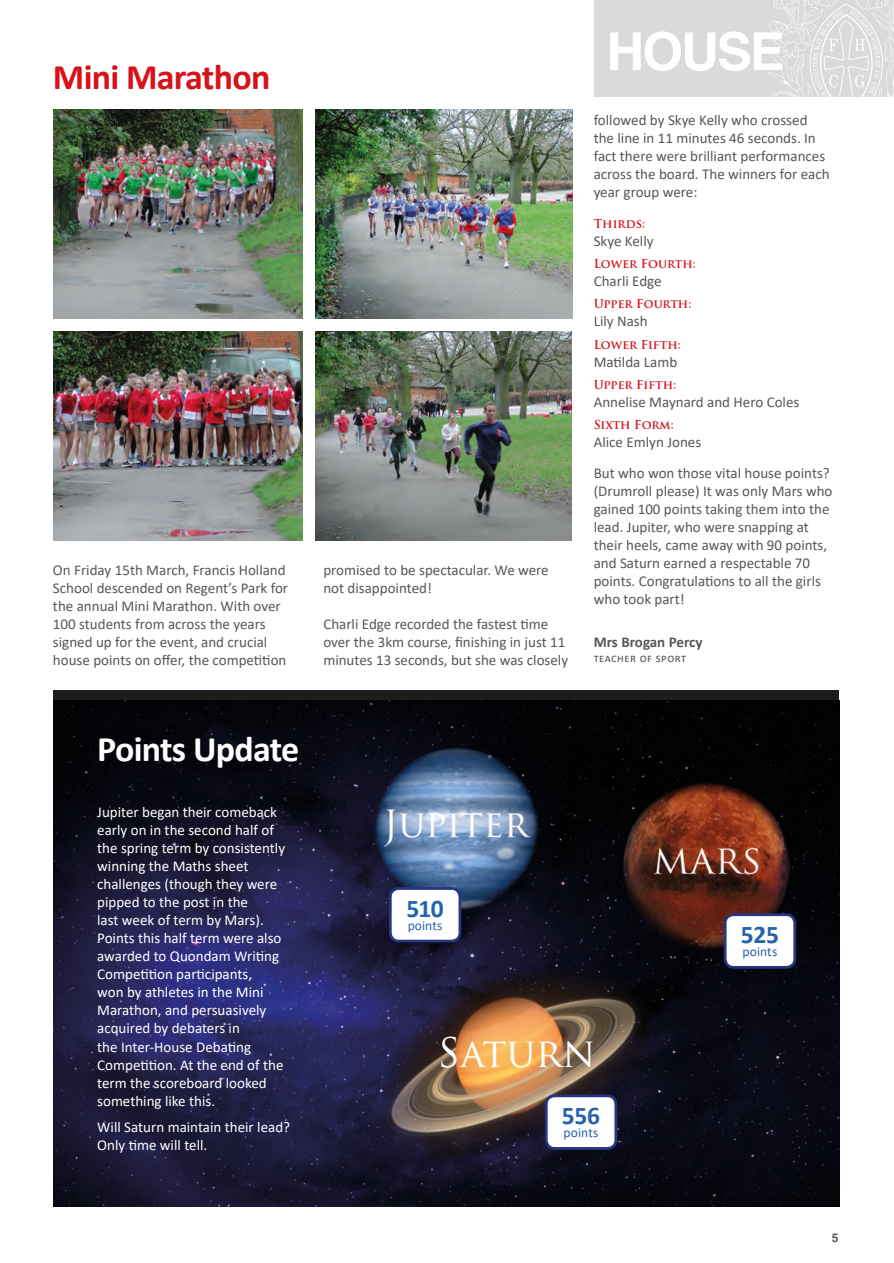
<style>
.page{position:relative;width:894px;height:1263px;background:#fff}
.page>*{position:absolute;margin:0;border:0;box-sizing:border-box;transform-origin:0 0}
.t1{font:700 52.5px "Helvetica";letter-spacing:-.04em;color:#fff}
.t2{font:39.6px "Trajan Pro";color:#fff}
.t3{font:700 36px "Calibri";letter-spacing:-.02em;color:#fff}
.t4{font:700 36px "Calibri";letter-spacing:-.02em;color:#d51318}
.t5{font:700 25.5px "Calibri";letter-spacing:-.015em;color:#2463ad}
.t6{font:15px/18px "Calibri";color:#575756}
.t7{font:15px/18px "Calibri";color:#fff}
.t8{font:700 15px "Calibri";color:#575756}
.t9{font:13.5px "Calibri";color:#2463ad}
.t10{font:700 12px "Trajan Pro";color:#d51318}
.t11{font:12px "Calibri";letter-spacing:.04em;color:#575756}
.t12{font:700 12px "Helvetica";color:#575756}
</style>
<div class="page">
<img style="left:54px;top:700px;width:784px;height:506px">
<img style="left:373px;top:746px;width:167px;height:165px">
<div style="left:390px;top:888px;width:70px;height:52px;background:#fff;border-radius:9px"></div>
<div style="left:389px;top:887px;width:72px;height:55px;border:3px solid #283583;border-radius:9px"></div>
<img style="left:368px;top:967px;width:289px;height:198px">
<img style="left:617px;top:778px;width:178px;height:175px">
<div style="left:725px;top:914px;width:69px;height:53px;background:#fff;border-radius:9px"></div>
<div style="left:723px;top:913px;width:72px;height:55px;border:3px solid #283583;border-radius:9px"></div>
<div style="left:546px;top:1095px;width:69px;height:53px;background:#fff;border-radius:9px"></div>
<div style="left:544px;top:1094px;width:73px;height:55px;border:3px solid #283583;border-radius:9px"></div>
<div style="left:593px;top:0;width:300px;height:97px;background:#dadada"></div>
<img style="left:54px;top:110px;width:248px;height:209px">
<img style="left:315px;top:110px;width:257px;height:209px">
<img style="left:54px;top:331px;width:248px;height:209px">
<img style="left:315px;top:331px;width:256px;height:209px">
<svg style="left:768px;top:0;width:126px;height:97px"></svg>
<h3 class="t4" style="left:53px;top:52px;width:219px">Mini Marathon</h3>
<p class="t6" style="left:53px;top:561px;width:237px">On Friday 15th March, Francis Holland School descended on Regent’s Park for the annual Mini Marathon. With over 100 students from across the years signed up for the event, and crucial house points on offer, the competition</p>
<p class="t6" style="left:323px;top:561px;width:227px">promised to be spectacular. We were not disappointed!</p>
<p class="t6" style="left:323px;top:615px;width:246px">Charli Edge recorded the fastest time over the 3km course, finishing in just 11 minutes 13 seconds, but she was closely</p>
<h1 class="t1" style="left:606px;top:20px;width:180px">HOUSE</h1>
<p class="t6" style="left:593px;top:111px;width:237px">followed by Skye Kelly who crossed the line in 11 minutes 46 seconds. In fact there were brilliant performances across the board. The winners for each year group were:</p>
<p class="t10" style="left:593px;top:216px;width:53px">Thirds:</p>
<p class="t6" style="left:593px;top:231px;width:61px">Skye Kelly</p>
<p class="t10" style="left:593px;top:256px;width:104px">Lower Fourth:</p>
<p class="t6" style="left:593px;top:272px;width:69px">Charli Edge</p>
<p class="t10" style="left:593px;top:296px;width:99px">Upper Fourth:</p>
<p class="t6" style="left:593px;top:312px;width:55px">Lily Nash</p>
<p class="t10" style="left:593px;top:337px;width:88px">Lower Fifth:</p>
<p class="t6" style="left:593px;top:352px;width:85px">Matilda Lamb</p>
<p class="t10" style="left:593px;top:377px;width:84px">Upper Fifth:</p>
<p class="t6" style="left:593px;top:392px;width:207px">Annelise Maynard and Hero Coles</p>
<p class="t10" style="left:593px;top:417px;width:81px">Sixth Form:</p>
<p class="t6" style="left:593px;top:426px;width:237px;line-height:30.8px">Alice Emlyn Jones<br>But who won those vital house points?</p>
<p class="t6" style="left:593px;top:481px;width:240px">(Drumroll please) It was only Mars who gained 100 points taking them into the lead. Jupiter, who were snapping at their heels, came away with 90 points, and Saturn earned a respectable 70 points. Congratulations to all the girls who took part!</p>
<p class="t8" style="left:593px;top:631px;width:110px">Mrs Brogan Percy</p>
<p class="t11" style="left:593px;top:649px;width:94px">teacher of sport</p>
<h3 class="t3" style="left:97px;top:724px;width:203px">Points Update</h3>
<p class="t7" style="left:97px;top:802px;width:189px">Jupiter began their comeback early on in the second half of the spring term by consistently winning the Maths sheet challenges (though they were pipped to the post in the<br>last week of term by Mars).<br>Points this half term were also awarded to Quondam Writing<br>Competition participants,<br>won by athletes in the Mini<br>Marathon, and persuasively acquired by debaters in<br>the Inter-House Debating<br>Competition. At the end of the term the scoreboard looked something like this.</p>
<p class="t7" style="left:97px;top:1117px;width:194px">Will Saturn maintain their lead?<br>Only time will tell.</p>
<h3 class="t5" style="left:406px;top:890px;width:39px">510</h3>
<p class="t9" style="left:407px;top:915px;width:36px">points</p>
<h2 class="t2" style="left:437px;top:1027px;width:159px">SATURN</h2>
<h3 class="t5" style="left:561px;top:1097px;width:40px">556</h3>
<p class="t9" style="left:563px;top:1122px;width:36px">points</p>
<h3 class="t5" style="left:740px;top:916px;width:40px">525</h3>
<p class="t9" style="left:742px;top:941px;width:36px">points</p>
<p class="t12" style="left:831px;top:1229px;width:8px">5</p>
</div>
